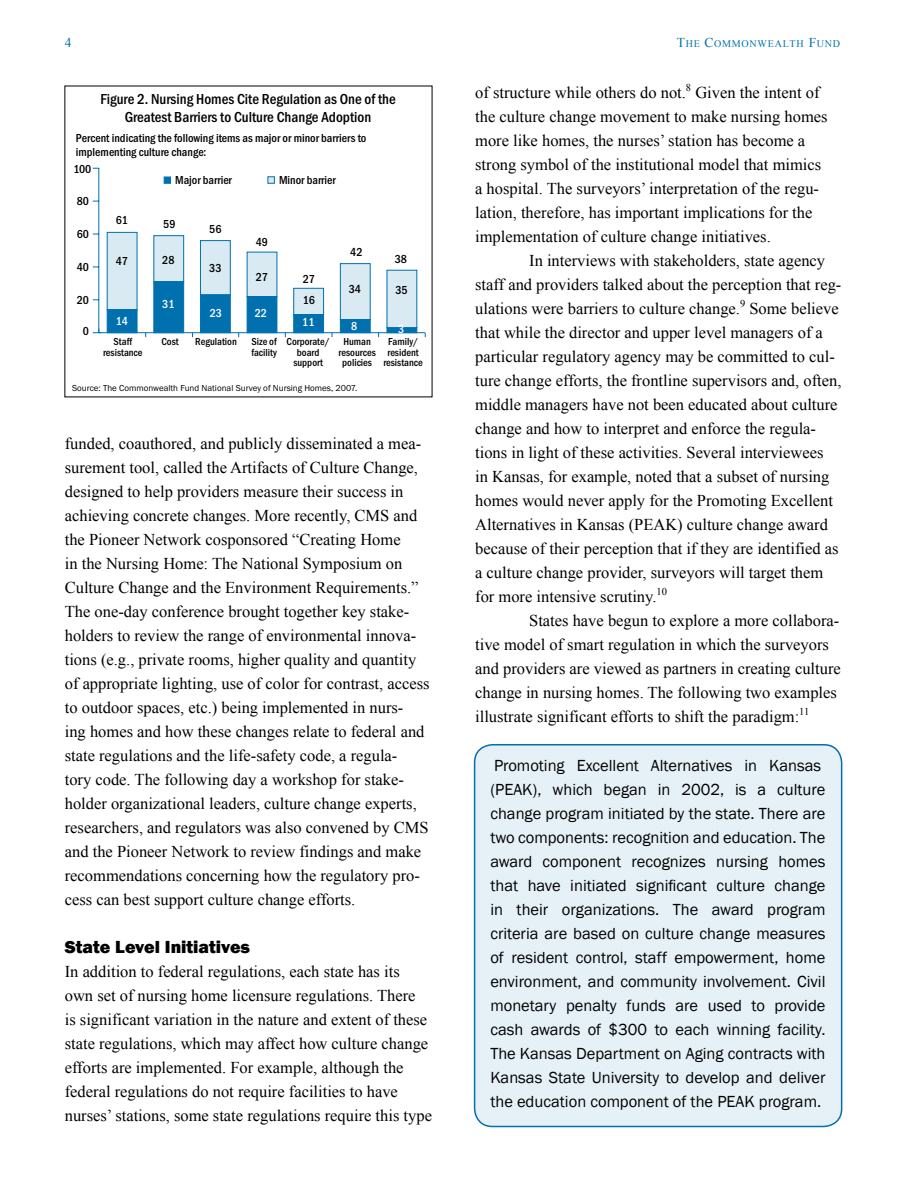
<style>
.page{position:relative;width:918px;height:1188px;background:#fff}
.page>*{position:absolute;margin:0;border:0;box-sizing:border-box;transform-origin:0 0}
.Head_B-_Franklin{font:800 18px "Franklin Gothic";color:#000}
.BT_-_Times_IB{font:16.5px/24px "Times New Roman";color:#000}
.BT_2_-_Times_IB{font:16.5px/24px "Times New Roman";color:#000}
.t1{font:16.5px/24px "Franklin Gothic";color:#000}
.t2{font:500 condensed 15px/18px "Franklin Gothic";color:#000;text-align:center}
.t3{font:13.5px "Times New Roman";color:#0070af}
.t4{font:500 condensed 12px/14.4px "Franklin Gothic";color:#000}
.t5{font:500 condensed 12px "Franklin Gothic";color:#fff}
.t6{font:500 condensed 10.5px/10.5px "Franklin Gothic";color:#000;text-align:center}
.t7{font:10.2px "Times New Roman";letter-spacing:.065em;color:#0070af}
.t8{font:9px "Franklin Gothic";color:#000}
.s1{font-size:13.5px}
</style>
<div class="page">
<div style="left:164px;top:177px;width:7px;height:7px;background:#0070af;border:1px solid #0070af"></div>
<div style="left:267px;top:176px;width:8px;height:8px;background:#d9eaf3;border:1px solid #0070af"></div>
<hr style="left:99px;top:332px;width:326px;height:1px;background:#0070af">
<hr style="left:98px;top:168px;width:1px;height:165px;background:#0070af">
<svg style="left:93px;top:329px;width:8px;height:4px"></svg>
<div style="left:107px;top:232px;width:30px;height:78px;background:#d9eaf3"></div>
<div style="left:153px;top:235px;width:31px;height:47px;background:#d9eaf3;border:1px solid #0070af"></div>
<div style="left:200px;top:240px;width:31px;height:55px;background:#d9eaf3;border:1px solid #0070af"></div>
<div style="left:247px;top:252px;width:30px;height:45px;background:#d9eaf3"></div>
<div style="left:293px;top:288px;width:31px;height:27px;background:#d9eaf3;border:1px solid #0070af"></div>
<div style="left:340px;top:263px;width:31px;height:57px;background:#d9eaf3;border:1px solid #0070af"></div>
<div style="left:387px;top:270px;width:30px;height:58px;background:#d9eaf3"></div>
<div style="left:107px;top:309px;width:30px;height:24px;background:#0070af;border:1px solid #0070af"></div>
<div style="left:153px;top:281px;width:31px;height:52px;background:#0070af;border:1px solid #0070af"></div>
<div style="left:200px;top:295px;width:31px;height:38px;background:#0070af;border:1px solid #0070af"></div>
<div style="left:247px;top:296px;width:30px;height:37px;background:#0070af"></div>
<div style="left:293px;top:314px;width:31px;height:19px;background:#0070af"></div>
<div style="left:340px;top:319px;width:31px;height:14px;background:#0070af;border:1px solid #0070af"></div>
<div style="left:387px;top:327px;width:30px;height:6px;background:#0070af;border:1px solid #0070af"></div>
<div style="left:475px;top:745px;width:367px;height:381px;background:#e6f1f7;border-radius:18px"></div>
<div style="left:474px;top:744px;width:368px;height:383px;border:2px solid #0070af;border-radius:18px"></div>
<p class="t3" style="left:65px;top:34px;width:8px">4</p>
<p class="t7" style="left:677px;top:37px;width:165px"><span class="s1">T</span>HE <span class="s1">C</span>OMMONWEALTH <span class="s1">F</span>UND</p>
<p class="t2" style="left:100px;top:90px;width:297px">Figure 2. Nursing Homes Cite Regulation as One of the<br>Greatest Barriers to Culture Change Adoption</p>
<p class="t4" style="left:76px;top:131px;width:292px">Percent indicating the following items as major or minor barriers to implementing culture change:</p>
<p class="t4" style="left:73px;top:162px;width:19px">100</p>
<p class="t4" style="left:77px;top:194px;width:14px">80</p>
<p class="t4" style="left:77px;top:227px;width:14px">60</p>
<p class="t4" style="left:77px;top:260px;width:14px">40</p>
<p class="t4" style="left:77px;top:293px;width:14px">20</p>
<p class="t4" style="left:83px;top:324px;width:8px">0</p>
<p class="t4" style="left:175px;top:172px;width:58px">Major barrier</p>
<p class="t4" style="left:279px;top:172px;width:58px">Minor barrier</p>
<p class="t4" style="left:116px;top:213px;width:14px">61</p>
<p class="t4" style="left:163px;top:217px;width:14px">59</p>
<p class="t4" style="left:209px;top:222px;width:14px">56</p>
<p class="t4" style="left:256px;top:235px;width:14px">49</p>
<p class="t4" style="left:116px;top:254px;width:14px">47</p>
<p class="t5" style="left:116px;top:313px;width:14px">14</p>
<p class="t4" style="left:350px;top:245px;width:14px">42</p>
<p class="t4" style="left:162px;top:253px;width:14px">28</p>
<p class="t4" style="left:395px;top:252px;width:14px">38</p>
<p class="t4" style="left:209px;top:261px;width:14px">33</p>
<p class="t4" style="left:256px;top:270px;width:14px">27</p>
<p class="t4" style="left:303px;top:293px;width:14px">16</p>
<p class="t4" style="left:303px;top:272px;width:14px">27</p>
<p class="t4" style="left:349px;top:282px;width:14px">34</p>
<p class="t4" style="left:395px;top:283px;width:14px">35</p>
<p class="t5" style="left:162px;top:297px;width:14px">31</p>
<p class="t5" style="left:210px;top:306px;width:14px">23</p>
<p class="t5" style="left:255px;top:306px;width:14px">22</p>
<p class="t5" style="left:302px;top:314px;width:14px">11</p>
<p class="t5" style="left:351px;top:318px;width:8px">8</p>
<p class="t5" style="left:398px;top:322px;width:8px">3</p>
<p class="t6" style="left:103px;top:336px;width:41px">Staff resistance</p>
<p class="t6" style="left:161px;top:336px;width:19px">Cost</p>
<p class="t6" style="left:195px;top:336px;width:43px">Regulation</p>
<p class="t6" style="left:251px;top:336px;width:27px;text-align:left">Size of facility</p>
<p class="t6" style="left:286px;top:336px;width:45px">Corporate/ board support</p>
<p class="t6" style="left:339px;top:336px;width:39px">Human resources policies</p>
<p class="t6" style="left:383px;top:336px;width:41px">Family/ resident resistance</p>
<p class="t8" style="left:72px;top:382px;width:287px">Source: The Commonwealth Fund National Survey of Nursing Homes, 2007.</p>
<p class="BT_-_Times_IB" style="left:65px;top:431px;width:366px">funded, coauthored, and publicly disseminated a mea&shy;surement tool, called the Artifacts of Culture Change, designed to help providers measure their success in achieving concrete changes. More recently, CMS and the Pioneer Network cosponsored “Creating Home<br>in the Nursing Home: The National Symposium on Culture Change and the Environment Requirements.” The one-day conference brought together key stake&shy;holders to review the range of environmental innova&shy;tions (e.g., private rooms, higher quality and quantity of appropriate lighting, use of color for contrast, access to outdoor spaces, etc.) being implemented in nurs-<br>ing homes and how these changes relate to federal and state regulations and the life-safety code, a regula-<br>tory code. The following day a workshop for stake&shy;holder organizational leaders, culture change experts, researchers, and regulators was also convened by CMS and the Pioneer Network to review findings and make recommendations concerning how the regulatory pro&shy;cess can best support culture change efforts.</p>
<p class="Head_B-_Franklin" style="left:65px;top:935px;width:187px">State Level Initiatives</p>
<p class="BT_-_Times_IB" style="left:65px;top:959px;width:369px">In addition to federal regulations, each state has its own set of nursing home licensure regulations. There<br>is significant variation in the nature and extent of these state regulations, which may affect how culture change efforts are implemented. For example, although the federal regulations do not require facilities to have nurses’ stations, some state regulations require this type</p>
<p class="BT_-_Times_IB" style="left:475px;top:80px;width:354px">of structure while others do not.<sup>8</sup> Given the intent of the culture change movement to make nursing homes more like homes, the nurses’ station has become a strong symbol of the institutional model that mimics a hospital. The surveyors’ interpretation of the regu&shy;lation, therefore, has important implications for the implementation of culture change initiatives.</p>
<p class="BT_2_-_Times_IB" style="left:475px;top:248px;width:368px;text-indent:54px">In interviews with stakeholders, state agency staff and providers talked about the perception that reg&shy;ulations were barriers to culture change.<sup>9</sup> Some believe that while the director and upper level managers of a particular regulatory agency may be committed to cul&shy;ture change efforts, the frontline supervisors and, often, middle managers have not been educated about culture change and how to interpret and enforce the regula&shy;tions in light of these activities. Several interviewees<br>in Kansas, for example, noted that a subset of nursing homes would never apply for the Promoting Excellent Alternatives in Kansas (PEAK) culture change award because of their perception that if they are identified as a culture change provider, surveyors will target them for more intensive scrutiny.<sup>10</sup></p>
<p class="BT_2_-_Times_IB" style="left:475px;top:608px;width:367px;text-indent:54px">States have begun to explore a more collabora&shy;tive model of smart regulation in which the surveyors and providers are viewed as partners in creating culture change in nursing homes. The following two examples illustrate significant efforts to shift the paradigm:<sup>11</sup></p>
<p class="t1" style="left:490px;top:753px;width:337px">Promoting Excellent Alternatives in Kansas (PEAK), which began in 2002, is a culture change program initiated by the state. There are two components: recognition and education. The award component recognizes nursing homes that have initiated significant culture change in their organizations. The award program criteria are based on culture change measures of resident control, staff empowerment, home environment, and community involvement. Civil monetary penalty funds are used to provide cash awards of $300 to each winning facility.<br>The Kansas Department on Aging contracts with Kansas State University to develop and deliver the education component of the PEAK program.</p>
</div>
